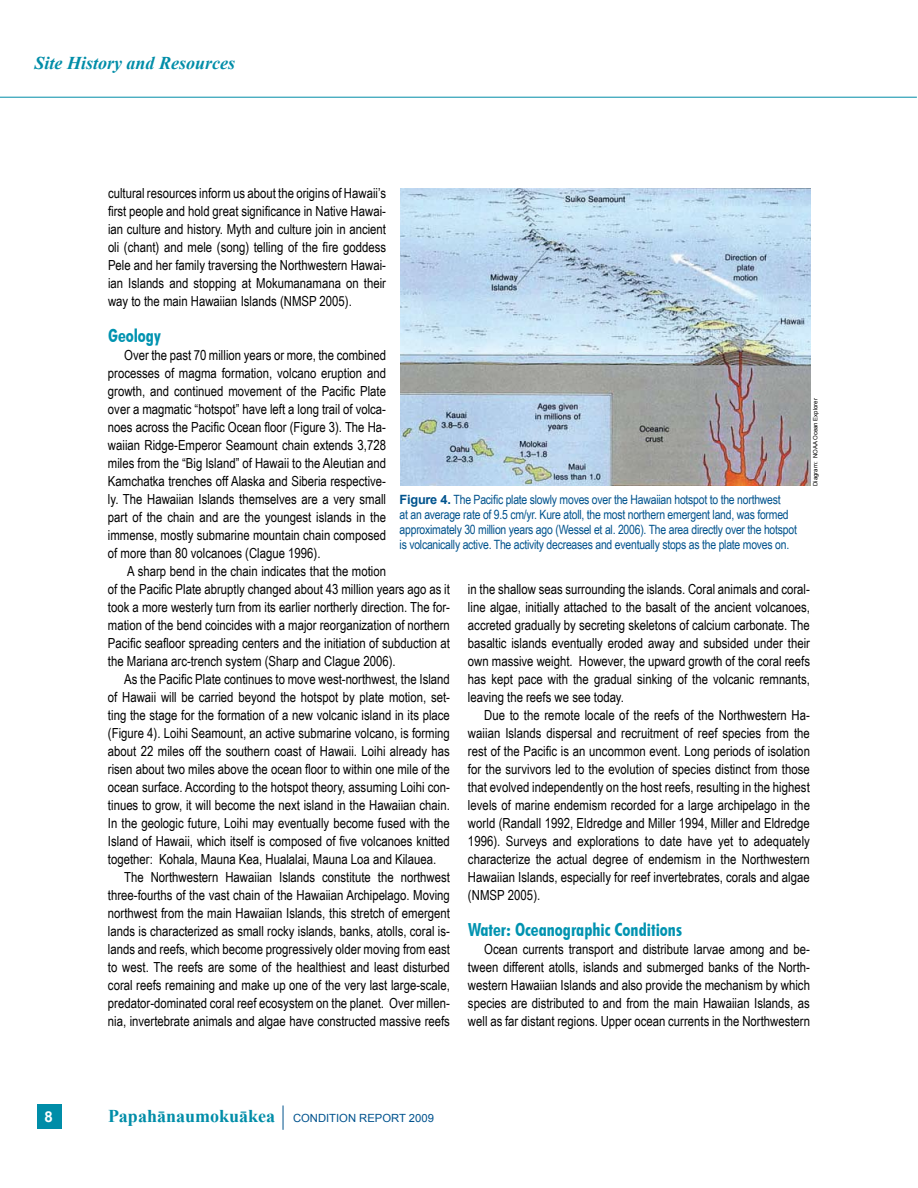
<style>
.page{position:relative;width:918px;height:1188px;background:#fff}
.page>*{position:absolute;margin:0;border:0;box-sizing:border-box;transform-origin:0 0}
.t1{font:700 condensed 18px "Futura BT";color:#0093b0}
.t2{font:italic 700 18px "Times New Roman";color:#008da8}
.t3{font:700 15px "Arial";color:#fff}
.t4{font:13.8px/18px "Arial Narrow";color:#000;text-align:justify}
.t5{font:12.75px/15px "Arial Narrow";letter-spacing:-.02em;color:#00538d}
.t6{font:11.25px "Arial";color:#00538e}
.t7{font:6px "Arial";color:#000}
.s1{font-family:"Arial";font-weight:700}
.s2{font-family:"Times New Roman";font-weight:700;font-size:18px;color:#008da8}
</style>
<div class="page">
<hr style="left:0;top:97px;width:917px;height:1px;background:#008da8">
<div style="left:37px;top:1105px;width:24px;height:24px;background:#008da8"></div>
<svg style="left:283px;top:1106px;width:1px;height:24px"></svg>
<img style="left:400px;top:188px;width:411px;height:298px">
<h1 class="t2" style="left:35px;top:50px;width:202px">Site History and Resources</h1>
<p class="t4" style="left:108px;top:184px;width:280px">cultural resources inform us about the origins of Hawaii’s first people and hold great significance in Native Hawai&shy;ian culture and history. Myth and culture join in ancient oli (chant) and mele (song) telling of the fire goddess Pele and her family traversing the Northwestern Hawai&shy;ian Islands and stopping at Mokumanamana on their way to the main Hawaiian Islands (NMSP 2005).</p>
<h1 class="t1" style="left:108px;top:325px;width:54px">Geology</h1>
<p class="t4" style="left:108px;top:346px;width:280px;text-indent:16px">Over the past 70 million years or more, the combined processes of magma formation, volcano eruption and growth, and continued movement of the Pacific Plate over a magmatic “hotspot” have left a long trail of volca&shy;noes across the Pacific Ocean floor (Figure 3). The Ha&shy;waiian Ridge-Emperor Seamount chain extends 3,728 miles from the “Big Island” of Hawaii to the Aleutian and Kamchatka trenches off Alaska and Siberia respective&shy;ly. The Hawaiian Islands themselves are a very small part of the chain and are the youngest islands in the immense, mostly submarine mountain chain composed of more than 80 volcanoes (Clague 1996).</p>
<p class="t4" style="left:108px;top:562px;width:344px;text-align:left;text-indent:19px">A sharp bend in the chain indicates that the motion<br>of the Pacific Plate abruptly changed about 43 million years ago as it took a more westerly turn from its earlier northerly direction. The for&shy;mation of the bend coincides with a major reorganization of northern Pacific seafloor spreading centers and the initiation of subduction at the Mariana arc-trench system (Sharp and Clague 2006).</p>
<p class="t4" style="left:124px;top:670px;width:327px">As the Pacific Plate continues to move west-northwest, the Island</p>
<p class="t4" style="left:108px;top:688px;width:344px">of Hawaii will be carried beyond the hotspot by plate motion, set-</p>
<p class="t4" style="left:108px;top:706px;width:343px">ting the stage for the formation of a new volcanic island in its place</p>
<p class="t4" style="left:108px;top:724px;width:343px">(Figure 4). Loihi Seamount, an active submarine volcano, is forming</p>
<p class="t4" style="left:108px;top:742px;width:343px">about 22 miles off the southern coast of Hawaii. Loihi already has</p>
<p class="t4" style="left:108px;top:760px;width:343px">risen about two miles above the ocean floor to within one mile of the</p>
<p class="t4" style="left:108px;top:778px;width:343px">ocean surface. According to the hotspot theory, assuming Loihi con-</p>
<p class="t4" style="left:108px;top:796px;width:343px">tinues to grow, it will become the next island in the Hawaiian chain.</p>
<p class="t4" style="left:108px;top:814px;width:343px">In the geologic future, Loihi may eventually become fused with the</p>
<p class="t4" style="left:108px;top:832px;width:343px">Island of Hawaii, which itself is composed of five volcanoes knitted</p>
<p class="t4" style="left:108px;top:850px;width:330px">together: Kohala, Mauna Kea, Hualalai, Mauna Loa and Kilauea.</p>
<p class="t4" style="left:124px;top:868px;width:327px">The Northwestern Hawaiian Islands constitute the northwest</p>
<p class="t4" style="left:108px;top:886px;width:343px">three-fourths of the vast chain of the Hawaiian Archipelago. Moving</p>
<p class="t4" style="left:108px;top:903px;width:343px">northwest from the main Hawaiian Islands, this stretch of emergent</p>
<p class="t4" style="left:108px;top:921px;width:344px">lands is characterized as small rocky islands, banks, atolls, coral is-</p>
<p class="t4" style="left:108px;top:939px;width:343px">lands and reefs, which become progressively older moving from east</p>
<p class="t4" style="left:108px;top:957px;width:343px">to west. The reefs are some of the healthiest and least disturbed</p>
<p class="t4" style="left:108px;top:975px;width:343px">coral reefs remaining and make up one of the very last large-scale,</p>
<p class="t4" style="left:108px;top:993px;width:344px">predator-dominated coral reef ecosystem on the planet. Over millen-</p>
<p class="t4" style="left:108px;top:1011px;width:344px">nia, invertebrate animals and algae have constructed massive reefs</p>
<p class="t7" style="left:811px;top:486px;width:89px;rotate:-90deg">Diagram: NOAA Ocean Explorer</p>
<p class="t5" style="left:400px;top:492px;width:399px"><span class="s1">Figure 4.</span> The Pacific plate slowly moves over the Hawaiian hotspot to the northwest<br>at an average rate of 9.5 cm/yr. Kure atoll, the most northern emergent land, was formed approximately 30 million years ago (Wessel et al. 2006). The area directly over the hotspot is volcanically active. The activity decreases and eventually stops as the plate moves on.</p>
<p class="t4" style="left:468px;top:579px;width:344px">in the shallow seas surrounding the islands. Coral animals and coral&shy;line algae, initially attached to the basalt of the ancient volcanoes, accreted gradually by secreting skeletons of calcium carbonate. The basaltic islands eventually eroded away and subsided under their own massive weight. However, the upward growth of the coral reefs has kept pace with the gradual sinking of the volcanic remnants, leaving the reefs we see today.</p>
<p class="t4" style="left:468px;top:705px;width:344px;text-indent:16px">Due to the remote locale of the reefs of the Northwestern Ha&shy;waiian Islands dispersal and recruitment of reef species from the rest of the Pacific is an uncommon event. Long periods of isolation for the survivors led to the evolution of species distinct from those that evolved independently on the host reefs, resulting in the highest levels of marine endemism recorded for a large archipelago in the world (Randall 1992, Eldredge and Miller 1994, Miller and Eldredge 1996). Surveys and explorations to date have yet to adequately characterize the actual degree of endemism in the Northwestern Hawaiian Islands, especially for reef invertebrates, corals and algae (NMSP 2005).</p>
<h1 class="t1" style="left:468px;top:919px;width:216px">Water: Oceanographic Conditions</h1>
<p class="t4" style="left:468px;top:940px;width:344px;text-indent:16px">Ocean currents transport and distribute larvae among and be&shy;tween different atolls, islands and submerged banks of the North&shy;western Hawaiian Islands and also provide the mechanism by which species are distributed to and from the main Hawaiian Islands, as well as far distant regions. Upper ocean currents in the Northwestern</p>
<p class="t3" style="left:45px;top:1107px;width:10px">8</p>
<p class="t6" style="left:108px;top:1110px;width:327px"><span class="s2">Papahānaumokuākea</span> CONDITION REPORT 2009</p>
</div>
